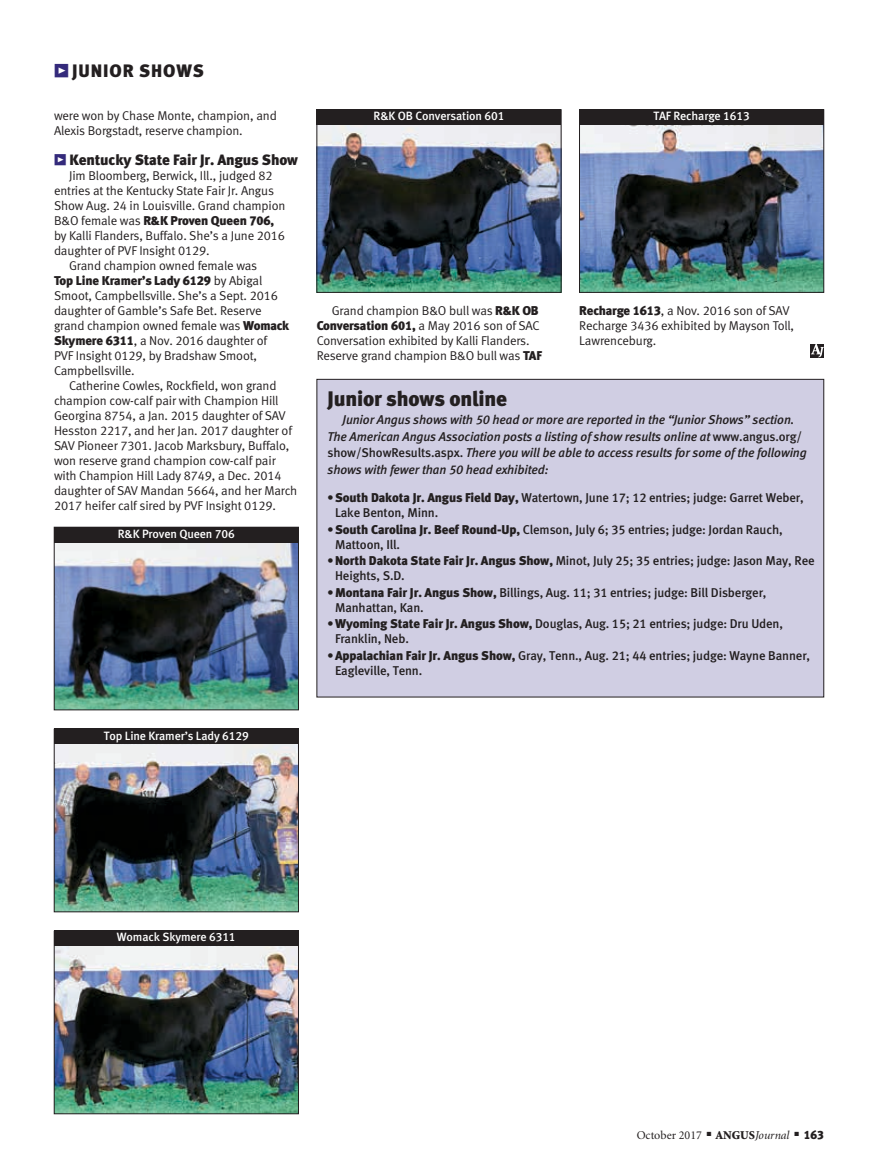
<style>
.page{position:relative;width:878px;height:1168px;background:#fff}
.page>*{position:absolute;margin:0;border:0;box-sizing:border-box;transform-origin:0 0}
.subhead{font:21px "Meta Black LF";letter-spacing:-.01em;color:#231f20}
.t1{font:18px "Meta Black LF";letter-spacing:.05em;color:#231f20}
.Test_heading{font:15px "Meta Black LF";letter-spacing:-.01em;color:#231f20}
.Test_copy{font:12.75px/15px "Meta Normal LF";letter-spacing:-.01em;color:#231f20}
.cutlines{font:12.75px/15px "Meta Medium LF";letter-spacing:-.01em;color:#231f20}
.column_intro{font:italic 12.75px/16.5px "Meta Medium LF";letter-spacing:-.01em;color:#231f20}
.White_animal_name{font:12px "Meta Medium LF";letter-spacing:-.01em;color:#fff}
.t2{font:12px "Minion";color:#231f20}
.s1{font-family:"Meta Black Expert";color:#342a7b}
.s2{font-family:"Meta Black Caps Expert";color:#342a7b}
.s3{font-family:"Meta Black LF"}
.s4{font-style:normal}
.s5{font-weight:900}
.s6{font-style:italic}
</style>
<div class="page">
<svg style="left:810px;top:344px;width:14px;height:13px"></svg>
<img style="left:56px;top:542px;width:240px;height:166px">
<div style="left:54px;top:527px;width:244px;height:183px;border:1px solid #231f20"></div>
<div style="left:54px;top:527px;width:244px;height:15px;background:#231f20"></div>
<img style="left:318px;top:124px;width:241px;height:166px">
<div style="left:316px;top:110px;width:245px;height:182px;border:1px solid #231f20"></div>
<div style="left:316px;top:110px;width:245px;height:14px;background:#231f20"></div>
<img style="left:581px;top:124px;width:241px;height:166px">
<div style="left:579px;top:110px;width:245px;height:182px;border:1px solid #231f20"></div>
<div style="left:579px;top:110px;width:245px;height:14px;background:#231f20"></div>
<img style="left:56px;top:744px;width:240px;height:166px">
<div style="left:54px;top:729px;width:244px;height:183px;border:1px solid #231f20"></div>
<div style="left:54px;top:729px;width:244px;height:15px;background:#231f20"></div>
<img style="left:56px;top:946px;width:240px;height:166px">
<div style="left:54px;top:931px;width:244px;height:183px;border:1px solid #231f20"></div>
<div style="left:54px;top:931px;width:244px;height:15px;background:#231f20"></div>
<div style="left:317px;top:379px;width:506px;height:318px;background:#d0cee3"></div>
<div style="left:317px;top:379px;width:507px;height:318px;border:1px solid #231f20"></div>
<p class="t1" style="left:54px;top:60px;width:151px"><span class="s1">z</span> JUNIOR SHOWS</p>
<p class="Test_copy" style="left:54px;top:108px;width:224px">were won by Chase Monte, champion, and<br>Alexis Borgstadt, reserve champion.</p>
<p class="Test_heading" style="left:54px;top:151px;width:245px"><span class="s2">z</span> Kentucky State Fair Jr. Angus Show</p>
<p class="Test_copy" style="left:54px;top:168px;width:233px;text-indent:15px">Jim Bloomberg, Berwick, Ill., judged 82 entries at the Kentucky State Fair Jr. Angus Show Aug. 24 in Louisville. Grand champion B&amp;O female was <span class="s3">R&amp;K Proven Queen 706, </span>by Kalli Flanders, Buffalo. She’s a June 2016 daughter of PVF Insight 0129.</p>
<p class="Test_copy" style="left:54px;top:258px;width:237px;text-indent:15px">Grand champion owned female was<br><span class="s3">Top Line Kramer’s Lady 6129</span> by Abigal Smoot, Campbellsville. She’s a Sept. 2016 daughter of Gamble’s Safe Bet. Reserve grand champion owned female was <span class="s3">Womack Skymere 6311</span>, a Nov. 2016 daughter of PVF Insight 0129, by Bradshaw Smoot, Campbellsville.</p>
<p class="Test_copy" style="left:54px;top:378px;width:245px;text-indent:15px">Catherine Cowles, Rockfield, won grand champion cow-calf pair with Champion Hill Georgina 8754, a Jan. 2015 daughter of SAV Hesston 2217, and her Jan. 2017 daughter of SAV Pioneer 7301. Jacob Marksbury, Buffalo, won reserve grand champion cow-calf pair with Champion Hill Lady 8749, a Dec. 2014 daughter of SAV Mandan 5664, and her March 2017 heifer calf sired by PVF Insight 0129.</p>
<p class="White_animal_name" style="left:118px;top:526px;width:119px">R&amp;K Proven Queen 706</p>
<p class="White_animal_name" style="left:373px;top:109px;width:132px">R&amp;K OB Conversation 601</p>
<p class="White_animal_name" style="left:653px;top:109px;width:98px">TAF Recharge 1613</p>
<p class="Test_copy" style="left:316px;top:303px;width:227px;text-indent:15px">Grand champion B&amp;O bull was <span class="s3">R&amp;K OB Conversation 601,</span> a May 2016 son of SAC Conversation exhibited by Kalli Flanders.<br>Reserve grand champion B&amp;O bull was <span class="s3">TAF</span></p>
<p class="Test_copy" style="left:579px;top:303px;width:216px"><span class="s3">Recharge 1613</span>, a Nov. 2016 son of SAV<br>Recharge 3436 exhibited by Mayson Toll,<br>Lawrenceburg.</p>
<p class="subhead" style="left:327px;top:386px;width:181px">Junior shows online</p>
<p class="column_intro" style="left:327px;top:411px;width:481px;text-indent:15px">Junior Angus shows with 50 head or more are reported in the “Junior Shows” section.<br>The American Angus Association posts a listing of show results online at <span class="s4">www.angus.org/ show/ShowResults.aspx.</span> There you will be able to access results for some of the following shows with fewer than 50 head exhibited:</p>
<p class="cutlines" style="left:335px;top:490px;width:470px;text-indent:-8px"><span class="s3">•South Dakota Jr. Angus Field Day,</span> Watertown, June 17; 12 entries; judge: Garret Weber,<br>Lake Benton, Minn.</p>
<p class="cutlines" style="left:335px;top:521px;width:449px;text-indent:-8px"><span class="s3">•South Carolina Jr. Beef Round-Up,</span> Clemson, July 6; 35 entries; judge: Jordan Rauch,<br>Mattoon, Ill.</p>
<p class="cutlines" style="left:335px;top:553px;width:481px;text-indent:-8px"><span class="s3">•North Dakota State Fair Jr. Angus Show,</span> Minot, July 25; 35 entries; judge: Jason May, Ree<br>Heights, S.D.</p>
<p class="cutlines" style="left:335px;top:584px;width:433px;text-indent:-8px"><span class="s3">•Montana Fair Jr. Angus Show,</span> Billings, Aug. 11; 31 entries; judge: Bill Disberger,<br>Manhattan, Kan.</p>
<p class="cutlines" style="left:335px;top:616px;width:449px;text-indent:-8px"><span class="s3">•Wyoming State Fair Jr. Angus Show,</span> Douglas, Aug. 15; 21 entries; judge: Dru Uden,<br>Franklin, Neb.</p>
<p class="cutlines" style="left:335px;top:647px;width:476px;text-indent:-8px"><span class="s3">•Appalachian Fair Jr. Angus Show,</span> Gray, Tenn., Aug. 21; 44 entries; judge: Wayne Banner,<br>Eagleville, Tenn.</p>
<p class="White_animal_name" style="left:104px;top:728px;width:146px">Top Line Kramer’s Lady 6129</p>
<p class="White_animal_name" style="left:117px;top:930px;width:120px">Womack Skymere 6311</p>
<p class="t2" style="left:636px;top:1129px;width:189px">October 2017 ■ <span class="s5">ANGUS</span><span class="s6">Journal</span> ■ <span class="s3">163</span></p>
</div>
